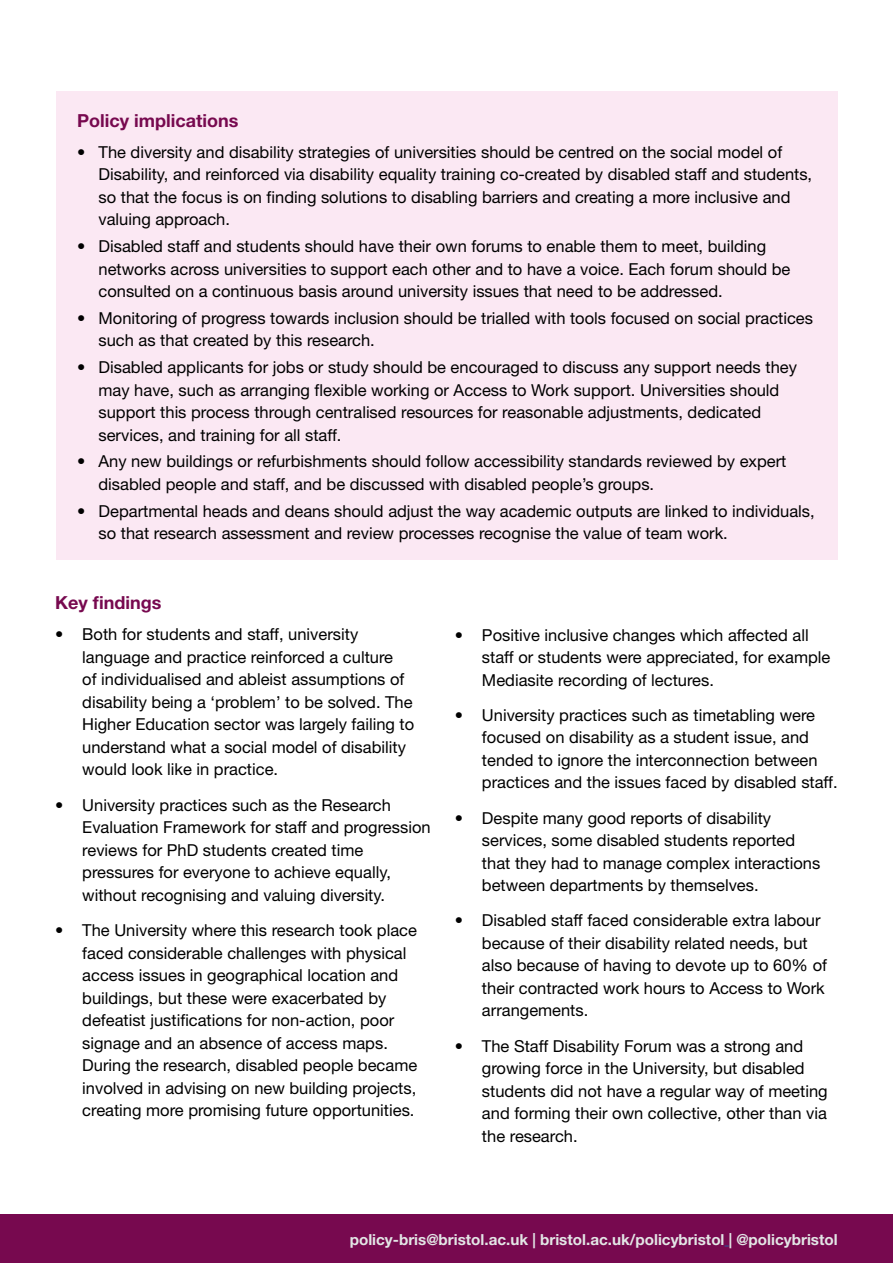
<style>
.page{position:relative;width:893px;height:1263px;background:#fff}
.page>*{position:absolute;margin:0;border:0;box-sizing:border-box;transform-origin:0 0}
.t1{font:700 18px "Helvetica Neue";color:#77094f}
.t2{font:16.5px/22.5px "Helvetica Neue";color:#000}
.t3{font:700 15.3px "Helvetica Neue";color:#e3e6e6}
</style>
<div class="page">
<div style="left:0;top:1214px;width:893px;height:49px;background:#77094f"></div>
<div style="left:56px;top:91px;width:782px;height:469px;background:#fbe8f3"></div>
<p class="t1" style="left:77px;top:109px;width:163px">Policy implications</p>
<p class="t2" style="left:99px;top:140px;width:715px;text-indent:-21px">• The diversity and disability strategies of universities should be centred on the social model of Disability, and reinforced via disability equality training co-created by disabled staff and students, so that the focus is on finding solutions to disabling barriers and creating a more inclusive and valuing approach.</p>
<p class="t2" style="left:99px;top:235px;width:693px;text-indent:-21px">• Disabled staff and students should have their own forums to enable them to meet, building networks across universities to support each other and to have a voice. Each forum should be consulted on a continuous basis around university issues that need to be addressed.</p>
<p class="t2" style="left:99px;top:306px;width:716px;text-indent:-21px">• Monitoring of progress towards inclusion should be trialled with tools focused on social practices such as that created by this research.</p>
<p class="t2" style="left:99px;top:356px;width:700px;text-indent:-21px">• Disabled applicants for jobs or study should be encouraged to discuss any support needs they may have, such as arranging flexible working or Access to Work support. Universities should support this process through centralised resources for reasonable adjustments, dedicated services, and training for all staff.</p>
<p class="t2" style="left:99px;top:450px;width:689px;text-indent:-21px">• Any new buildings or refurbishments should follow accessibility standards reviewed by expert disabled people and staff, and be discussed with disabled people’s groups.</p>
<p class="t2" style="left:99px;top:499px;width:718px;text-indent:-21px">• Departmental heads and deans should adjust the way academic outputs are linked to individuals, so that research assessment and review processes recognise the value of team work.</p>
<p class="t1" style="left:55px;top:592px;width:108px">Key findings</p>
<p class="t2" style="left:82px;top:623px;width:333px;text-indent:-27px">• Both for students and staff, university language and practice reinforced a culture<br>of individualised and ableist assumptions of disability being a ‘problem’ to be solved. The Higher Education sector was largely failing to understand what a social model of disability would look like in practice.</p>
<p class="t2" style="left:82px;top:793px;width:350px;text-indent:-27px">• University practices such as the Research Evaluation Framework for staff and progression reviews for PhD students created time pressures for everyone to achieve equally, without recognising and valuing diversity.</p>
<p class="t2" style="left:82px;top:919px;width:336px;text-indent:-27px">• The University where this research took place faced considerable challenges with physical access issues in geographical location and buildings, but these were exacerbated by defeatist justifications for non-action, poor signage and an absence of access maps.<br>During the research, disabled people became involved in advising on new building projects, creating more promising future opportunities.</p>
<p class="t2" style="left:482px;top:623px;width:350px;text-indent:-27px">• Positive inclusive changes which affected all staff or students were appreciated, for example<br>Mediasite recording of lectures.</p>
<p class="t2" style="left:482px;top:703px;width:357px;text-indent:-27px">• University practices such as timetabling were focused on disability as a student issue, and tended to ignore the interconnection between practices and the issues faced by disabled staff.</p>
<p class="t2" style="left:482px;top:806px;width:340px;text-indent:-27px">• Despite many good reports of disability services, some disabled students reported that they had to manage complex interactions between departments by themselves.</p>
<p class="t2" style="left:482px;top:909px;width:347px;text-indent:-27px">• Disabled staff faced considerable extra labour because of their disability related needs, but also because of having to devote up to 60% of their contracted work hours to Access to Work arrangements.</p>
<p class="t2" style="left:482px;top:1034px;width:347px;text-indent:-27px">• The Staff Disability Forum was a strong and growing force in the University, but disabled students did not have a regular way of meeting and forming their own collective, other than via the research.</p>
<p class="t3" style="left:350px;top:1229px;width:489px">policy-bris@bristol.ac.uk | bristol.ac.uk/policybristol | @policybristol</p>
</div>
